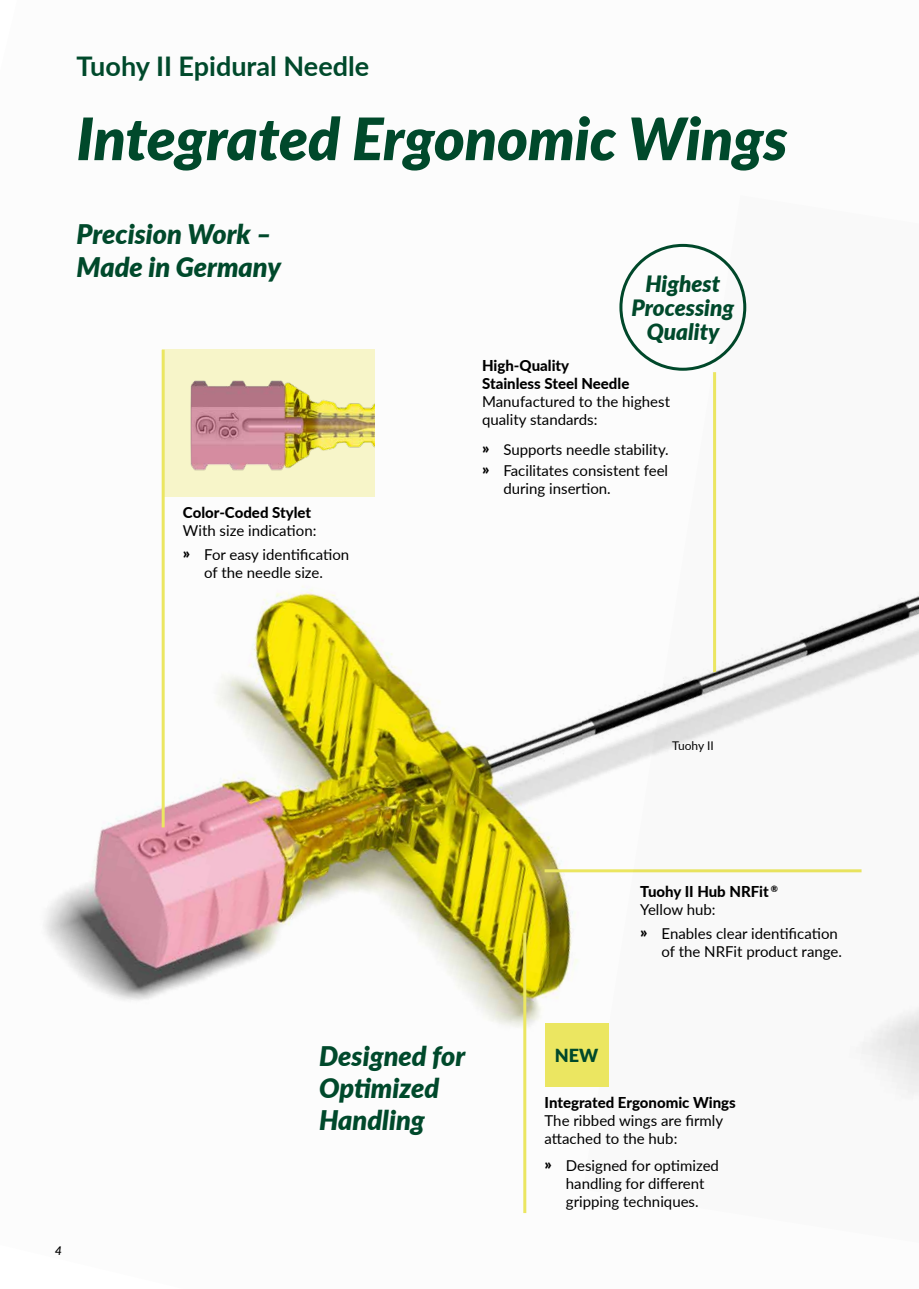
<style>
.page{position:relative;width:919px;height:1289px;background:#fff}
.page>*{position:absolute;margin:0;border:0;box-sizing:border-box;transform-origin:0 0}
.t1{font:italic 900 58.5px "Lato";color:#00492b}
.t2{font:italic 900 27px/32.4px "Lato";color:#00492b}
.t3{font:700 27px "Lato";color:#00492b}
.t4{font:italic 900 22.5px "Lato";color:#00492b}
.t5{font:900 18px "Lato";color:#00492b}
.t6{font:15px/18px "Lato";color:#000}
.t7{font:800 15px/18px "Lato";color:#000}
.t8{font:12px "Lato";color:#000}
.t9{font:italic 600 12px "Lato";color:#000}
.s1{font-weight:800}
.s2{font-weight:900}
.s3{font-weight:400}
</style>
<div class="page">
<img style="left:43px;top:349px;width:540px;height:865px">
<hr style="left:544px;top:869px;width:317px;height:3px;background:#ebe661">
<hr style="left:523px;top:932px;width:3px;height:280px;background:#ebe661">
<img style="left:583px;top:243px;width:335px;height:856px">
<img style="left:165px;top:350px;width:209px;height:147px">
<hr style="left:713px;top:372px;width:3px;height:300px;background:#ebe661">
<hr style="left:162px;top:350px;width:3px;height:477px;background:#ebe661">
<div style="left:544px;top:1023px;width:64px;height:63px;background:#ebe661"></div>
<p class="t3" style="left:77px;top:46px;width:294px">Tuohy II Epidural Needle</p>
<p class="t1" style="left:77px;top:95px;width:712px">Integrated Ergonomic Wings</p>
<p class="t2" style="left:77px;top:217px;width:206px">Precision Work –<br>Made in Germany</p>
<p class="t6" style="left:183px;top:503px;width:135px"><span class="s1">Color-Coded Stylet<br></span>With size indication:</p>
<p class="t6" style="left:183px;top:545px;width:168px;text-align:center"><span class="s2">҉</span> For easy identification of the needle size.</p>
<p class="t4" style="left:645px;top:267px;width:76px">Highest</p>
<p class="t4" style="left:631px;top:291px;width:104px">Processing</p>
<p class="t4" style="left:646px;top:315px;width:74px">Quality</p>
<p class="t6" style="left:482px;top:355px;width:189px"><span class="s1">High-Quality<br>Stainless Steel Needle<br></span>Manufactured to the highest quality standards:</p>
<p class="t6" style="left:482px;top:440px;width:188px"><span class="s2">҉</span> Supports needle stability.</p>
<p class="t6" style="left:503px;top:461px;width:166px;text-indent:-21px"><span class="s2">҉</span> Facilitates consistent feel during insertion.</p>
<p class="t9" style="left:55px;top:1241px;width:8px">4</p>
<p class="t2" style="left:319px;top:1038px;width:148px">Designed for<br>Optimized<br>Handling</p>
<p class="t8" style="left:672px;top:736px;width:43px">Tuohy II</p>
<p class="t5" style="left:554px;top:1042px;width:45px">NEW</p>
<p class="t7" style="left:640px;top:882px;width:139px">Tuohy II Hub NRFit <sup>®<br></sup><span class="s3">Yellow hub:</span></p>
<p class="t6" style="left:640px;top:924px;width:203px;text-align:right"><span class="s2">҉</span> Enables clear identification of the NRFit product range.</p>
<p class="t6" style="left:544px;top:1092px;width:193px"><span class="s1">Integrated Ergonomic Wings<br></span>The ribbed wings are firmly attached to the hub:</p>
<p class="t6" style="left:544px;top:1155px;width:176px;text-align:center"><span class="s2">҉</span> Designed for optimized handling for different gripping techniques.</p>
</div>
